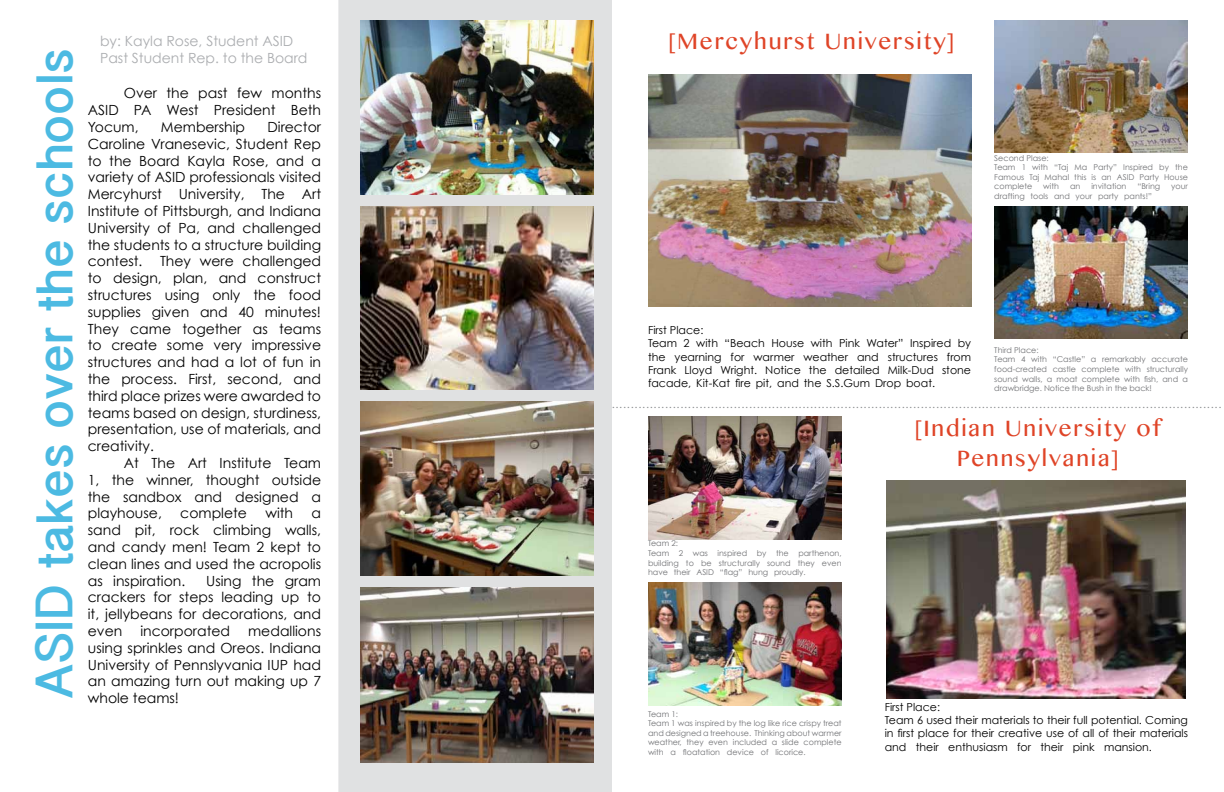
<style>
.page{position:relative;width:1224px;height:792px;background:#fff}
.page>*{position:absolute;margin:0;border:0;box-sizing:border-box;transform-origin:0 0}
.t1{font:700 49px "Kannada Sangam MN";letter-spacing:.03em;color:#4cbae2}
.t2{font:25px/30px "Kannada MN";letter-spacing:.075em;color:#df4427;text-align:center}
.t3{font:14px/16.8px "Century Gothic";color:#000;text-align:justify}
.t4{font:14px/16.8px "Century Gothic";color:#abadb0}
.t5{font:12px "Minion Pro";color:#8b8e90}
.t6{font:11px/13.2px "Century Gothic";color:#000}
.t7{font:8px/9.6px "Century Gothic";color:#717275}
</style>
<div class="page">
<div style="left:339px;top:0;width:272px;height:792px;background:#e0e1e2"></div>
<img style="left:648px;top:75px;width:323px;height:231px">
<img style="left:994px;top:20px;width:194px;height:133px">
<img style="left:994px;top:206px;width:194px;height:133px">
<img style="left:361px;top:206px;width:233px;height:183px">
<img style="left:361px;top:588px;width:233px;height:175px">
<img style="left:361px;top:20px;width:233px;height:174px">
<img style="left:361px;top:401px;width:233px;height:175px">
<img style="left:886px;top:481px;width:300px;height:218px">
<img style="left:648px;top:417px;width:194px;height:123px">
<img style="left:648px;top:583px;width:194px;height:123px">
<h1 class="t1" style="left:27px;top:698px;width:652px;rotate:-90deg">ASID takes over the schools</h1>
<p class="t4" style="left:100px;top:33px;width:209px">by: Kayla Rose, Student ASID<br>Past Student Rep. to the Board</p>
<h2 class="t2" style="left:668px;top:25px;width:288px">[Mercyhurst University]</h2>
<p class="t3" style="left:88px;top:85px;width:235px;text-indent:36px">Over the past few months ASID PA West President Beth Yocum,</p>
<p class="t3" style="left:88px;top:118px;width:235px;text-indent:180px">Director Caroline Vranesevic, Student Rep to the Board Kayla Rose, and a variety of ASID professionals visited Mercyhurst University, The Art Institute of Pittsburgh, and Indiana University of Pa, and challenged the students to a structure building contest.</p>
<p class="t3" style="left:161px;top:118px;width:86px">Membership</p>
<p class="t3" style="left:88px;top:253px;width:235px;text-indent:72px">They were challenged to design, plan, and construct structures using only the food supplies given and 40 minutes!<br>They came together as teams to create some very impressive structures and had a lot of fun in the process. First, second, and third place prizes were awarded to teams based on design, sturdiness, presentation, use of materials, and creativity.</p>
<p class="t3" style="left:88px;top:454px;width:235px;text-indent:36px">At The Art Institute Team 1, the winner, thought outside the sandbox and designed a playhouse,</p>
<p class="t3" style="left:180px;top:505px;width:68px">complete</p>
<p class="t3" style="left:265px;top:505px;width:29px">with</p>
<p class="t3" style="left:88px;top:505px;width:235px;text-indent:224px">a sand pit, rock climbing walls, and candy men! Team 2 kept to clean lines and used the acropolis as inspiration.</p>
<p class="t3" style="left:88px;top:572px;width:235px;text-indent:118px">Using the gram crackers for steps leading up to it, jellybeans for decorations, and even</p>
<p class="t3" style="left:88px;top:622px;width:235px;text-indent:160px">medallions using sprinkles and Oreos. Indiana University of Pennslyvania IUP had an amazing turn out making up 7 whole teams!</p>
<p class="t3" style="left:140px;top:622px;width:91px">incorporated</p>
<p class="t7" style="left:994px;top:153px;width:195px">Second Plase:<br>Team 1 with “Taj Ma Party” Inspired by the<br>Famous Taj Mahal this is an ASID Party House complete</p>
<p class="t7" style="left:1043px;top:182px;width:17px">with</p>
<p class="t7" style="left:1070px;top:182px;width:12px">an</p>
<p class="t7" style="left:1091px;top:182px;width:37px">invitation</p>
<p class="t7" style="left:1137px;top:182px;width:24px">“Bring</p>
<p class="t7" style="left:1171px;top:182px;width:18px">your</p>
<p class="t7" style="left:994px;top:191px;width:159px">drafting tools and your party pants!”</p>
<p class="t6" style="left:648px;top:324px;width:325px">First Place:<br>Team 2 with “Beach House with Pink Water” Inspired by the yearning for warmer weather and structures from Frank Lloyd Wright. Notice the detailed Milk-Dud stone facade, Kit-Kat fire pit, and the S.S.Gum Drop boat.</p>
<p class="t7" style="left:994px;top:345px;width:195px">Third Place:<br>Team 4 with “Castle” a remarkably accurate food-created castle complete with structurally sound walls, a moat complete with fish, and a drawbridge. Notice the Bush in the back!</p>
<h2 class="t2" style="left:914px;top:412px;width:249px">[Indian University of<br>Pennsylvania]</h2>
<p class="t5" style="left:612px;top:396px;width:611px">................................................................................................................................................................</p>
<p class="t7" style="left:648px;top:539px;width:195px">Team 2:<br>Team 2 was inspired by the parthenon, building to be structurally sound they even have their ASID “flag” hung proudly.</p>
<p class="t7" style="left:648px;top:709px;width:195px">Team 1:<br>Team 1 was inspired by the log like rice crispy treat and designed a treehouse. Thinking about warmer weather, they even included a slide complete with a floatation device of licorice.</p>
<p class="t6" style="left:885px;top:700px;width:305px">First Place:<br>Team 6 used their materials to their full potential. Coming in first place for their creative use of all of their materials and their enthusiasm for their pink mansion.</p>
</div>
